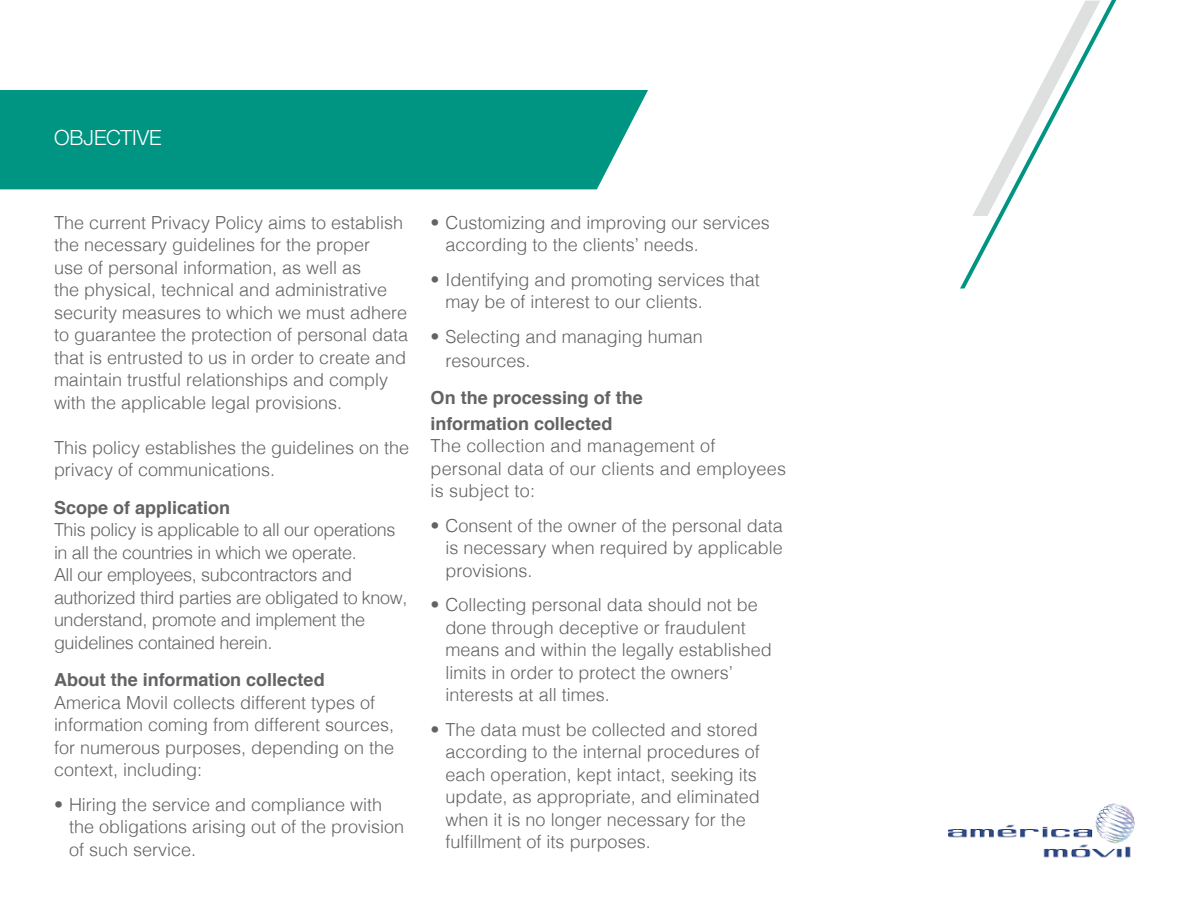
<style>
.page{position:relative;width:1188px;height:918px;background:#fff}
.page>*{position:absolute;margin:0;border:0;box-sizing:border-box;transform-origin:0 0}
.t1{font:300 21px "Helvetica Neue LT Std";letter-spacing:-.005em;color:#fff}
.cuerpo_de_texto_13{font:300 18px/22.5px "Helvetica";color:#636366}
.cuerpo_de_texto_13-2{font:300 18px/22.5px "Helvetica";letter-spacing:-.02em;color:#636366}
.t2{font:700 18px/25.5px "Helvetica";color:#636366}
</style>
<div class="page">
<div style="left:0;top:90px;width:648px;height:99px;background:#009483"></div>
<svg style="left:960px;top:0;width:156px;height:288px"></svg>
<svg style="left:972px;top:1px;width:128px;height:215px"></svg>
<img style="left:948px;top:803px;width:187px;height:55px">
<p class="t1" style="left:54px;top:124px;width:109px">OBJECTIVE</p>
<p class="cuerpo_de_texto_13" style="left:54px;top:210px;width:356px">The current Privacy Policy aims to establish the necessary guidelines for the proper<br>use of personal information, as well as<br>the physical, technical and administrative security measures to which we must adhere to guarantee the protection of personal data that is entrusted to us in order to create and maintain trustful relationships and comply with the applicable legal provisions.</p>
<p class="cuerpo_de_texto_13" style="left:54px;top:435px;width:357px">This policy establishes the guidelines on the privacy of communications.</p>
<p class="t2" style="left:54px;top:494px;width:178px">Scope of application</p>
<p class="cuerpo_de_texto_13-2" style="left:54px;top:518px;width:355px">This policy is applicable to all our operations in all the countries in which we operate.<br>All our employees, subcontractors and authorized third parties are obligated to know, understand, promote and implement the guidelines contained herein.</p>
<p class="t2" style="left:54px;top:666px;width:272px">About the information collected</p>
<p class="cuerpo_de_texto_13" style="left:54px;top:690px;width:342px">America Movil collects different types of information coming from different sources, for numerous purposes, depending on the context, including:</p>
<p class="cuerpo_de_texto_13" style="left:69px;top:792px;width:337px;text-indent:-15px">• Hiring the service and compliance with the obligations arising out of the provision of such service.</p>
<p class="cuerpo_de_texto_13" style="left:446px;top:210px;width:326px;text-indent:-15px">• Customizing and improving our services according to the clients’ needs.</p>
<p class="cuerpo_de_texto_13" style="left:446px;top:267px;width:316px;text-indent:-15px">• Identifying and promoting services that may be of interest to our clients.</p>
<p class="cuerpo_de_texto_13" style="left:446px;top:323px;width:259px;line-height:24px;text-indent:-15px">• Selecting and managing human resources.</p>
<p class="t2" style="left:431px;top:384px;width:214px">On the processing of the information collected</p>
<p class="cuerpo_de_texto_13" style="left:431px;top:434px;width:357px">The collection and management of personal data of our clients and employees is subject to:</p>
<p class="cuerpo_de_texto_13" style="left:446px;top:513px;width:339px;text-align:justify;text-indent:-15px">• Consent of the owner of the personal data is necessary when required by applicable provisions.</p>
<p class="cuerpo_de_texto_13" style="left:446px;top:593px;width:328px;text-indent:-15px">• Collecting personal data should not be done through deceptive or fraudulent means and within the legally established limits in order to protect the owners’ interests at all times.</p>
<p class="cuerpo_de_texto_13" style="left:446px;top:717px;width:316px;text-indent:-15px">• The data must be collected and stored according to the internal procedures of each operation, kept intact, seeking its update, as appropriate, and eliminated when it is no longer necessary for the fulfillment of its purposes.</p>
</div>
